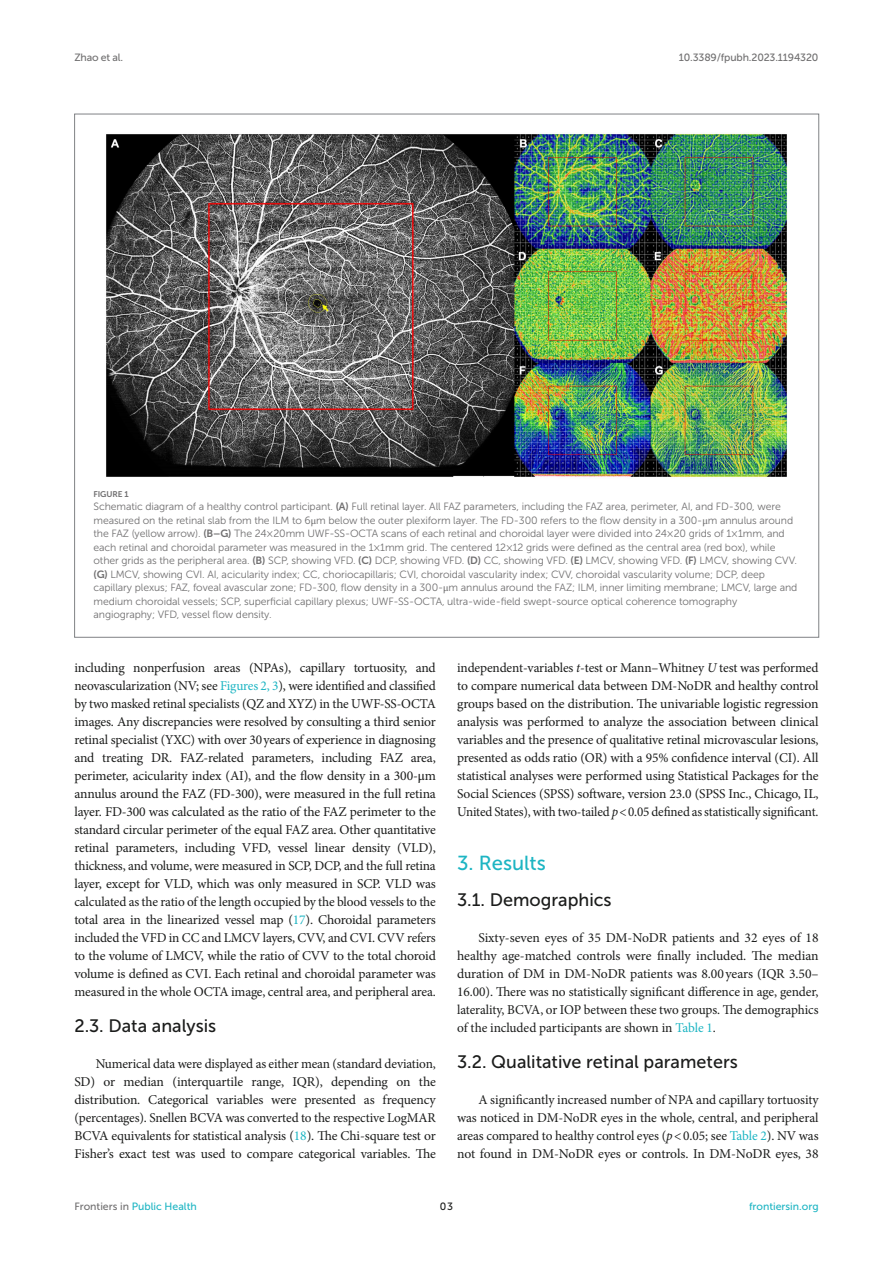
<style>
.page{position:relative;width:893px;height:1263px;background:#fff}
.page>*{position:absolute;margin:0;border:0;box-sizing:border-box;transform-origin:0 0}
.HEAD_1{font:20.25px "Museo Sans 500";color:#1db5c3}
.HEAD_2{font:18px "Museo Sans 500";color:#1b1c1b}
.HEAD_2_after_HEAD_1{font:18px "Museo Sans 500";color:#1b1c1b}
.TEXT_FLUSH{font:13.5px/18px "Minion Pro";letter-spacing:-.01em;color:#1b1c1b;text-align:justify}
.TEXT{font:13.5px/18px "Minion Pro";letter-spacing:-.015em;color:#1b1c1b;text-align:justify}
.FIG_LEG{font:10.5px/13.5px "Museo Sans 300";letter-spacing:-.01em;color:#706f70}
.t1{font:10.5px "Museo Sans 500";color:#1db5c3}
.t2{font:10.5px "Museo Sans 500";letter-spacing:-.015em;color:#706f70}
.t3{font:10.5px "Museo Sans 500";color:#1b1c1b}
.FIG_HD{font:8.25px "Museo Sans 700";letter-spacing:-.01em;color:#706f70}
.s1{font-family:"Museo Sans 700"}
.s2{font-family:"STIX General"}
.s3{color:#1db5c3}
.s4{font-style:italic}
.s5{color:#706f70}
</style>
<div class="page">
<img style="left:106px;top:133px;width:682px;height:345px">
<p class="t2" style="left:74px;top:51px;width:50px">Zhao et al.</p>
<p class="t2" style="left:679px;top:51px;width:141px">10.3389/fpubh.2023.1194320</p>
<p class="FIG_HD" style="left:94px;top:489px;width:37px">FIGURE 1</p>
<p class="FIG_LEG" style="left:94px;top:500px;width:705px">Schematic diagram of a healthy control participant. <span class="s1">(A)</span> Full retinal layer. All FAZ parameters, including the FAZ area, perimeter, AI, and FD-300, were measured on the retinal slab from the ILM to 6 <span class="s2">μ</span>m below the outer plexiform layer. The FD-300 refers to the flow density in a 300-<span class="s2">μ</span>m annulus around the FAZ (yellow arrow). <span class="s1">(B–G)</span> The 24 × 20 mm UWF-SS-OCTA scans of each retinal and choroidal layer were divided into 24 × 20 grids of 1 × 1 mm, and each retinal and choroidal parameter was measured in the 1 × 1 mm grid. The centered 12 × 12 grids were defined as the central area (red box), while other grids as the peripheral area. <span class="s1">(B)</span> SCP, showing VFD. <span class="s1">(C)</span> DCP, showing VFD. <span class="s1">(D)</span> CC, showing VFD. <span class="s1">(E)</span> LMCV, showing VFD. <span class="s1">(F)</span> LMCV, showing CVV. <span class="s1">(G)</span> LMCV, showing CVI. AI, acicularity index; CC, choriocapillaris; CVI, choroidal vascularity index; CVV, choroidal vascularity volume; DCP, deep capillary plexus; FAZ, foveal avascular zone; FD-300, flow density in a 300-<span class="s2">μ</span>m annulus around the FAZ; ILM, inner limiting membrane; LMCV, large and medium choroidal vessels; SCP, superficial capillary plexus; UWF-SS-OCTA, ultra-wide-field swept-source optical coherence tomography angiography; VFD, vessel flow density.</p>
<p class="TEXT" style="left:74px;top:659px;width:363px">including nonperfusion areas (NPAs), capillary tortuosity, and neovascularization (NV; see <span class="s3">Figures 2, 3</span>), were identified and classified by two masked retinal specialists (QZ and XYZ) in the UWF-SS-OCTA images. Any discrepancies were resolved by consulting a third senior retinal specialist (YXC) with over 30years of experience in diagnosing and treating DR. FAZ-related parameters, including FAZ area, perimeter, acicularity index (AI), and the flow density in a 300-<span class="s2">μ</span>m annulus around the FAZ (FD-300), were measured in the full retina layer. FD-300 was calculated as the ratio of the FAZ perimeter to the standard circular perimeter of the equal FAZ area. Other quantitative retinal parameters, including VFD, vessel linear density (VLD), thickness, and volume, were measured in SCP, DCP, and the full retina layer, except for VLD, which was only measured in SCP. VLD was calculated as the ratio of the length occupied by the blood vessels to the total area in the linearized vessel map (<span class="s3">17</span>). Choroidal parameters included the VFD in CC and LMCV layers, CVV, and CVI. CVV refers to the volume of LMCV, while the ratio of CVV to the total choroid volume is defined as CVI. Each retinal and choroidal parameter was measured in the whole OCTA image, central area, and peripheral area.</p>
<p class="HEAD_2" style="left:74px;top:1016px;width:143px">2.3. Data analysis</p>
<p class="TEXT_FLUSH" style="left:74px;top:1055px;width:363px;text-indent:21px">Numerical data were displayed as either mean (standard deviation, SD) or median (interquartile range, IQR), depending on the distribution. Categorical variables were presented as frequency (percentages). Snellen BCVA was converted to the respective LogMAR BCVA equivalents for statistical analysis (<span class="s3">18</span>). The Chi-square test or Fisher’s exact test was used to compare categorical variables. The</p>
<p class="TEXT_FLUSH" style="left:457px;top:659px;width:363px">independent-variables <span class="s4">t</span>-test or Mann–Whitney <span class="s4">U</span> test was performed to compare numerical data between DM-NoDR and healthy control groups based on the distribution. The univariable logistic regression analysis was performed to analyze the association between clinical variables and the presence of qualitative retinal microvascular lesions, presented as odds ratio (OR) with a 95% confidence interval (CI). All statistical analyses were performed using Statistical Packages for the Social Sciences (SPSS) software, version 23.0 (SPSS Inc., Chicago, IL, United States), with two-tailed <span class="s4">p</span>&lt;0.05 defined as statistically significant.</p>
<p class="HEAD_1" style="left:457px;top:852px;width:90px">3. Results</p>
<p class="HEAD_2_after_HEAD_1" style="left:457px;top:890px;width:156px">3.1. Demographics</p>
<p class="TEXT_FLUSH" style="left:457px;top:929px;width:363px;text-indent:21px">Sixty-seven eyes of 35 DM-NoDR patients and 32 eyes of 18 healthy age-matched controls were finally included. The median duration of DM in DM-NoDR patients was 8.00years (IQR 3.50– 16.00). There was no statistically significant difference in age, gender, laterality, BCVA, or IOP between these two groups. The demographics of the included participants are shown in <span class="s3">Table 1</span>.</p>
<p class="HEAD_2" style="left:457px;top:1052px;width:282px">3.2. Qualitative retinal parameters</p>
<p class="TEXT_FLUSH" style="left:457px;top:1091px;width:363px;text-indent:21px">A significantly increased number of NPA and capillary tortuosity was noticed in DM-NoDR eyes in the whole, central, and peripheral areas compared to healthy control eyes (<span class="s4">p</span>&lt;0.05; see <span class="s3">Table 2</span>). NV was not found in DM-NoDR eyes or controls. In DM-NoDR eyes, 38</p>
<p class="t1" style="left:74px;top:1200px;width:124px"><span class="s5">Frontiers in</span> Public Health</p>
<p class="t3" style="left:440px;top:1200px;width:15px">03</p>
<p class="t1" style="left:749px;top:1200px;width:71px">frontiersin.org</p>
</div>
